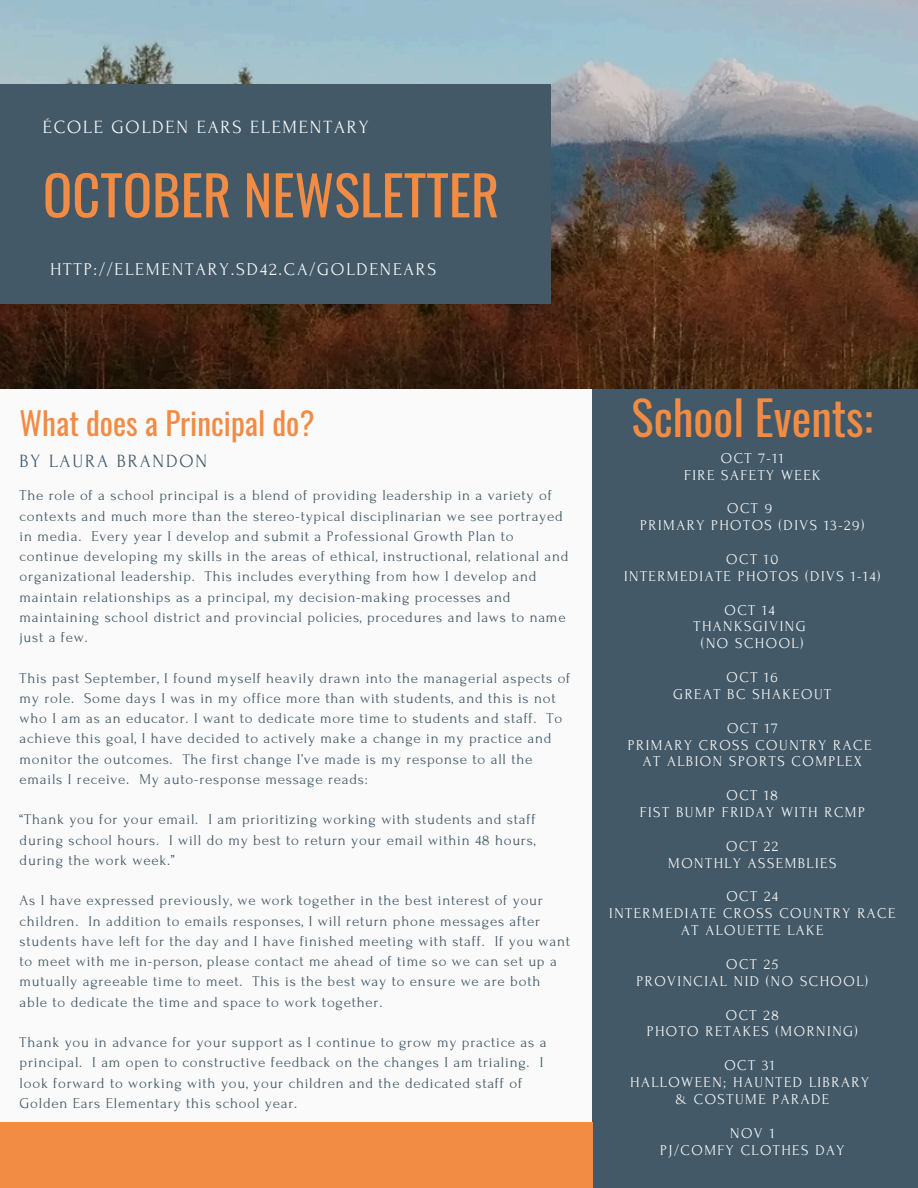
<style>
.page{position:relative;width:918px;height:1188px;background:#fafafa}
.page>*{position:absolute;margin:0;border:0;box-sizing:border-box;transform-origin:0 0}
.t1{font:54.45px "Oswald";color:#f28b43}
.t2{font:46.65px "Oswald";color:#f28b43}
.t3{font:31.2px "Oswald";color:#f28b43}
.t4{font:18.6px "Forum";letter-spacing:.1em;color:#fafafa}
.t5{font:18.6px "Forum";letter-spacing:.1em;color:#435967}
.t6{font:18px "Forum";letter-spacing:.1em;color:#fafafa}
.t7{font:15px/20.2px "Forum";letter-spacing:.05em;color:#435967}
.t8{font:15px/16.8px "Forum";letter-spacing:.1em;color:#fafafa;text-align:center}
</style>
<div class="page">
<div style="left:593px;top:342px;width:325px;height:846px;background:#435967"></div>
<img style="left:0;top:0;width:918px;height:389px">
<div style="left:0;top:84px;width:550px;height:219px;background:#435967"></div>
<div style="left:0;top:1123px;width:593px;height:65px;background:#f28b43"></div>
<h1 class="t4" style="left:43px;top:117px;width:327px">ÉCOLE GOLDEN EARS ELEMENTARY</h1>
<h4 class="t1" style="left:43px;top:152px;width:458px">OCTOBER NEWSLETTER</h4>
<h5 class="t6" style="left:50px;top:259px;width:388px">HTTP://ELEMENTARY.SD42.CA/GOLDENEARS</h5>
<h2 class="t3" style="left:20px;top:399px;width:296px">What does a Principal do?</h2>
<h5 class="t5" style="left:20px;top:451px;width:189px">BY LAURA BRANDON</h5>
<h5 class="t7" style="left:20px;top:486px;width:551px">The role of a school principal is a blend of providing leadership in a variety of contexts and much more than the stereo-typical disciplinarian we see portrayed in media. Every year I develop and submit a Professional Growth Plan to continue developing my skills in the areas of ethical, instructional, relational and organizational leadership. This includes everything from how I develop and maintain relationships as a principal, my decision-making processes and maintaining school district and provincial policies, procedures and laws to name just a few.</h5>
<h5 class="t7" style="left:20px;top:668px;width:552px">This past September, I found myself heavily drawn into the managerial aspects of my role. Some days I was in my office more than with students, and this is not who I am as an educator. I want to dedicate more time to students and staff. To achieve this goal, I have decided to actively make a change in my practice and monitor the outcomes. The first change I’ve made is my response to all the emails I receive. My auto-response message reads:</h5>
<h5 class="t7" style="left:20px;top:810px;width:518px;text-align:justify">“Thank you for your email. I am prioritizing working with students and staff during school hours. I will do my best to return your email within 48 hours, during the work week.”</h5>
<h5 class="t7" style="left:20px;top:891px;width:552px">As I have expressed previously, we work together in the best interest of your children. In addition to emails responses, I will return phone messages after students have left for the day and I have finished meeting with staff. If you want to meet with me in-person, please contact me ahead of time so we can set up a mutually agreeable time to meet. This is the best way to ensure we are both able to dedicate the time and space to work together.</h5>
<h5 class="t7" style="left:20px;top:1032px;width:529px">Thank you in advance for your support as I continue to grow my practice as a principal. I am open to constructive feedback on the changes I am trialing. I look forward to working with you, your children and the dedicated staff of Golden Ears Elementary this school year.</h5>
<h4 class="t2" style="left:632px;top:381px;width:243px">School Events:</h4>
<h5 class="t8" style="left:684px;top:450px;width:138px">OCT 7-11<br>FIRE SAFETY WEEK</h5>
<h5 class="t8" style="left:640px;top:500px;width:226px">OCT 9<br>PRIMARY PHOTOS (DIVS 13-29)</h5>
<h5 class="t8" style="left:624px;top:551px;width:258px">OCT 10<br>INTERMEDIATE PHOTOS (DIVS 1-14)</h5>
<h5 class="t8" style="left:694px;top:602px;width:114px">OCT 14<br>THANKSGIVING (NO SCHOOL)</h5>
<h5 class="t8" style="left:673px;top:669px;width:160px">OCT 16<br>GREAT BC SHAKEOUT</h5>
<h5 class="t8" style="left:628px;top:720px;width:245px">OCT 17<br>PRIMARY CROSS COUNTRY RACE<br>AT ALBION SPORTS COMPLEX</h5>
<h3 class="t8" style="left:640px;top:787px;width:227px">OCT 18<br>FIST BUMP FRIDAY WITH RCMP</h3>
<h4 class="t8" style="left:668px;top:838px;width:170px">OCT 22<br>MONTHLY ASSEMBLIES</h4>
<p class="t8" style="left:609px;top:888px;width:288px">OCT 24<br>INTERMEDIATE CROSS COUNTRY RACE<br>AT ALOUETTE LAKE</p>
<p class="t8" style="left:636px;top:956px;width:233px">OCT 25<br>PROVINCIAL NID (NO SCHOOL)</p>
<p class="t8" style="left:647px;top:1007px;width:213px">OCT 28<br>PHOTO RETAKES (MORNING)</p>
<p class="t8" style="left:630px;top:1057px;width:240px">OCT 31<br>HALLOWEEN; HAUNTED LIBRARY &amp; COSTUME PARADE</p>
<p class="t8" style="left:660px;top:1125px;width:186px">NOV 1<br>PJ/COMFY CLOTHES DAY</p>
</div>
